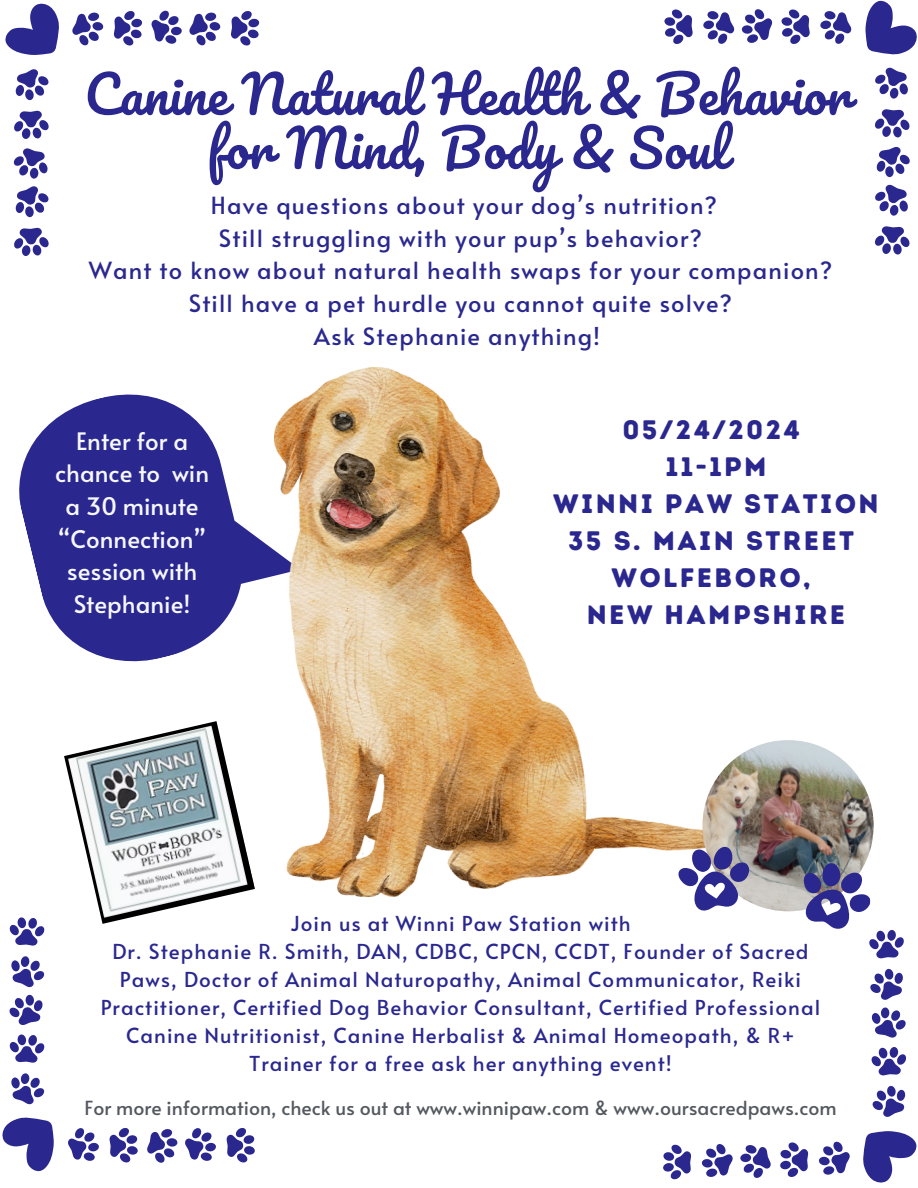
<style>
.page{position:relative;width:918px;height:1188px;background:#fff}
.page>*{position:absolute;margin:0;border:0;box-sizing:border-box;transform-origin:0 0}
.t1{font:51.3px/54px "Pacifico";color:#2a288f;text-align:center}
.t2{font:26.7px/37.2px "Intro Rust Base";letter-spacing:.09em;color:#2a288f;text-align:center}
.t3{font:24px/32.7px "Alata";color:#f7f8fd;text-align:center}
.t4{font:23.55px/32.7px "Alata";letter-spacing:.05em;color:#2a288f;text-align:center}
.t5{font:20.55px/28.2px "Alata";letter-spacing:.05em;color:#2a288f;text-align:center}
.t6{font:19.35px "Alata";color:#54595f}
</style>
<div class="page">
<svg style="left:19px;top:394px;width:222px;height:268px;fill:#2a288f"></svg>
<img style="left:275px;top:368px;width:446px;height:528px">
<img style="left:702px;top:740px;width:172px;height:171px;border-radius:50%">
<img style="left:64px;top:721px;width:191px;height:203px">
<svg style="left:670px;top:832px;width:92px;height:79px"></svg>
<svg style="left:16px;top:69px;width:33px;height:32px"></svg>
<svg style="left:14px;top:110px;width:35px;height:29px"></svg>
<svg style="left:13px;top:148px;width:35px;height:31px"></svg>
<svg style="left:16px;top:186px;width:33px;height:32px"></svg>
<svg style="left:14px;top:227px;width:35px;height:29px"></svg>
<svg style="left:72px;top:12px;width:32px;height:34px"></svg>
<svg style="left:113px;top:11px;width:29px;height:35px"></svg>
<svg style="left:151px;top:10px;width:31px;height:34px"></svg>
<svg style="left:189px;top:12px;width:32px;height:34px"></svg>
<svg style="left:231px;top:11px;width:28px;height:35px"></svg>
<svg style="left:5px;top:3px;width:54px;height:52px"></svg>
<svg style="left:820px;top:11px;width:32px;height:33px"></svg>
<svg style="left:782px;top:9px;width:28px;height:35px"></svg>
<svg style="left:742px;top:9px;width:31px;height:34px"></svg>
<svg style="left:703px;top:11px;width:32px;height:33px"></svg>
<svg style="left:665px;top:9px;width:28px;height:35px"></svg>
<svg style="left:875px;top:67px;width:33px;height:32px"></svg>
<svg style="left:875px;top:109px;width:35px;height:28px"></svg>
<svg style="left:876px;top:146px;width:34px;height:31px"></svg>
<svg style="left:875px;top:184px;width:33px;height:32px"></svg>
<svg style="left:875px;top:226px;width:35px;height:28px"></svg>
<svg style="left:865px;top:0;width:52px;height:55px"></svg>
<svg style="left:68px;top:1128px;width:31px;height:33px"></svg>
<svg style="left:109px;top:1127px;width:29px;height:36px"></svg>
<svg style="left:147px;top:1129px;width:31px;height:34px"></svg>
<svg style="left:185px;top:1128px;width:31px;height:33px"></svg>
<svg style="left:226px;top:1127px;width:29px;height:36px"></svg>
<svg style="left:11px;top:1073px;width:34px;height:32px"></svg>
<svg style="left:9px;top:1035px;width:36px;height:28px"></svg>
<svg style="left:9px;top:995px;width:34px;height:30px"></svg>
<svg style="left:11px;top:956px;width:34px;height:32px"></svg>
<svg style="left:9px;top:918px;width:36px;height:28px"></svg>
<svg style="left:2px;top:1117px;width:52px;height:55px"></svg>
<svg style="left:872px;top:1085px;width:34px;height:32px"></svg>
<svg style="left:871px;top:1047px;width:36px;height:29px"></svg>
<svg style="left:881px;top:1007px;width:9px;height:12px"></svg>
<svg style="left:871px;top:1010px;width:35px;height:28px"></svg>
<svg style="left:870px;top:968px;width:33px;height:32px"></svg>
<svg style="left:801px;top:862px;width:103px;height:97px"></svg>
<svg style="left:819px;top:1141px;width:31px;height:34px"></svg>
<svg style="left:780px;top:1142px;width:29px;height:35px"></svg>
<svg style="left:740px;top:1145px;width:31px;height:33px"></svg>
<svg style="left:701px;top:1144px;width:32px;height:33px"></svg>
<svg style="left:663px;top:1144px;width:28px;height:36px"></svg>
<svg style="left:863px;top:1131px;width:54px;height:52px"></svg>
<p class="t1" style="left:84px;top:70px;width:767px">Canine Natural Health &amp; Behavior for Mind, Body &amp; Soul</p>
<p class="t4" style="left:89px;top:188px;width:745px">Have questions about your dog’s nutrition?<br>Still struggling with your pup’s behavior?<br>Want to know about natural health swaps for your companion?<br>Still have a pet hurdle you cannot quite solve?<br>Ask Stephanie anything!</p>
<h3 class="t3" style="left:55px;top:424px;width:156px">Enter for a chance to win a 30 minute “Connection” session with<br>Stephanie!</h3>
<p class="t2" style="left:553px;top:411px;width:327px">05/24/2024<br>11-1PM<br>WINNI PAW STATION<br>35 S. MAIN STREET<br>WOLFEBORO,<br>NEW HAMPSHIRE</p>
<p class="t5" style="left:290px;top:908px;width:342px">Join us at Winni Paw Station with</p>
<h2 class="t5" style="left:101px;top:936px;width:721px">Dr. Stephanie R. Smith, DAN, CDBC, CPCN, CCDT, Founder of Sacred Paws, Doctor of Animal Naturopathy, Animal Communicator, Reiki Practitioner, Certified Dog Behavior Consultant, Certified Professional Canine Nutritionist, Canine Herbalist &amp; Animal Homeopath, &amp; R+ Trainer for a free ask her anything event!</h2>
<h3 class="t6" style="left:84px;top:1093px;width:754px">For more information, check us out at www.winnipaw.com &amp; www.oursacredpaws.com</h3>
</div>
